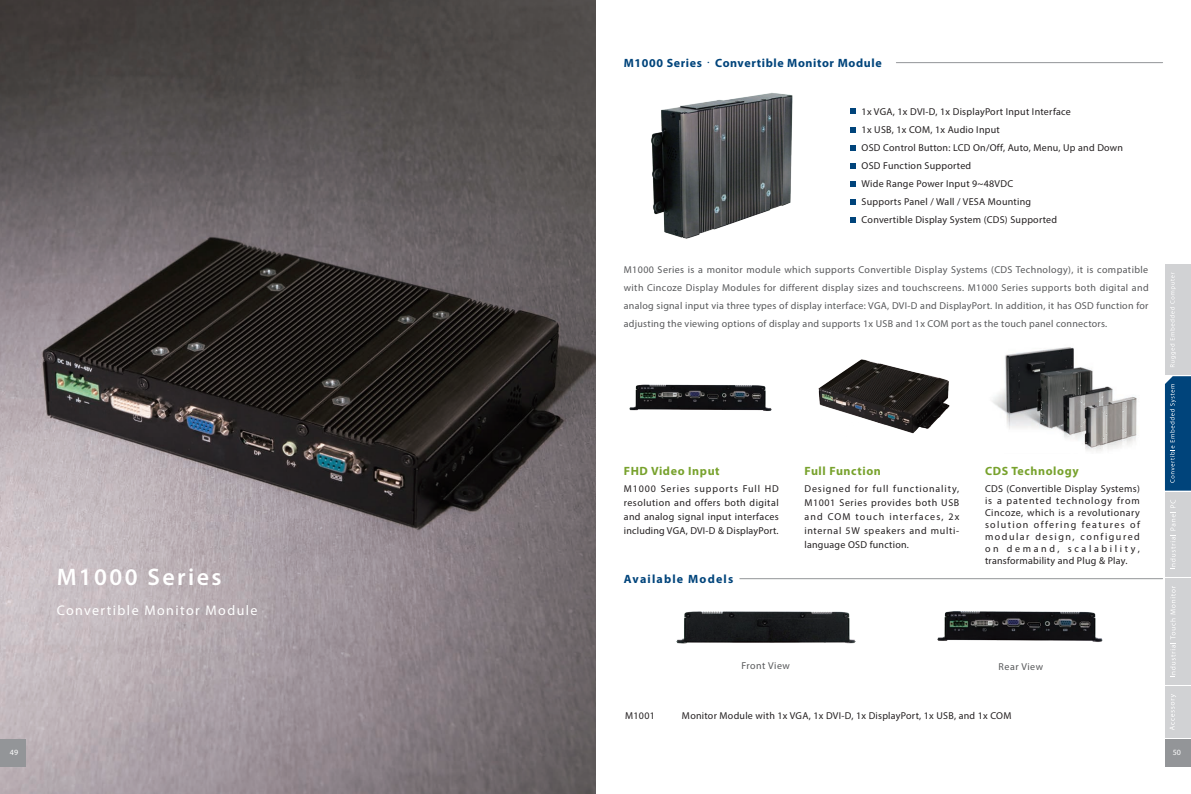
<style>
.page{position:relative;width:1191px;height:794px;background:#fff}
.page>*{position:absolute;margin:0;border:0;box-sizing:border-box;transform-origin:0 0}
.t1{font:600 24px "Myriad Pro";letter-spacing:.1em;color:#fff}
.t2{font:14px "Myriad Pro";letter-spacing:.1em;color:#fff}
.t3{font:700 12px "Myriad Pro";letter-spacing:.05em;color:#78a22d}
.t4{font:700 12px "Myriad Pro";letter-spacing:.05em;color:#00447b}
.t5{font:700 12px "Myriad Pro";letter-spacing:.1em;color:#00447b}
.t6{font:10px/14px "Myriad Pro";letter-spacing:.025em;color:#231f20;text-align:justify}
.t7{font:10px/18px "Myriad Pro";letter-spacing:.025em;color:#57585a;text-align:justify}
.t8{font:10px "Myriad Pro";letter-spacing:.045em;color:#57585a}
.t9{font:10px "Myriad Pro";letter-spacing:.05em;color:#57585a}
.t10{font:8px "Myriad Pro";color:#fff}
.s1{font-family:"Adobe Ming Std";font-weight:300}
</style>
<div class="page">
<img style="left:0;top:0;width:595px;height:794px">
<img style="left:651px;top:93px;width:142px;height:146px">
<hr style="left:896px;top:62px;width:266px;height:1px;background:#939598">
<hr style="left:740px;top:578px;width:422px;height:1px;background:#939598">
<svg style="left:850px;top:109px;width:6px;height:5px"></svg>
<svg style="left:850px;top:217px;width:6px;height:6px"></svg>
<svg style="left:850px;top:199px;width:6px;height:6px"></svg>
<svg style="left:850px;top:127px;width:6px;height:5px"></svg>
<svg style="left:850px;top:145px;width:6px;height:5px"></svg>
<svg style="left:850px;top:163px;width:6px;height:6px"></svg>
<svg style="left:850px;top:181px;width:6px;height:6px"></svg>
<img style="left:629px;top:384px;width:143px;height:27px">
<img style="left:818px;top:359px;width:132px;height:75px">
<img style="left:992px;top:347px;width:145px;height:105px">
<img style="left:937px;top:611px;width:166px;height:31px">
<img style="left:676px;top:611px;width:179px;height:33px">
<div style="left:1165px;top:265px;width:26px;height:110px;background:#d1d2d4"></div>
<div style="left:1165px;top:492px;width:26px;height:85px;background:#d1d2d4"></div>
<div style="left:1165px;top:578px;width:26px;height:107px;background:#d1d2d4"></div>
<div style="left:1165px;top:686px;width:26px;height:52px;background:#d1d2d4"></div>
<div style="left:1165px;top:739px;width:26px;height:27px;background:#939598"></div>
<svg style="left:1165px;top:376px;width:26px;height:114px;background:#0c4d81"></svg>
<svg style="left:1170px;top:272px;width:5px;height:95px"></svg>
<svg style="left:1170px;top:694px;width:6px;height:36px"></svg>
<svg style="left:1170px;top:586px;width:5px;height:91px"></svg>
<svg style="left:1170px;top:500px;width:5px;height:69px"></svg>
<div style="left:0;top:739px;width:26px;height:27px;background:#939598"></div>
<p class="t4" style="left:624px;top:55px;width:259px">M1000 Series<span class="s1">．</span>Convertible Monitor Module</p>
<p class="t6" style="left:861px;top:103px;width:263px;line-height:18px;text-align:left">1x VGA, 1x DVI-D, 1x DisplayPort Input Interface<br>1x USB, 1x COM, 1x Audio Input<br>OSD Control Button: LCD On/Off, Auto, Menu, Up and Down OSD Function Supported<br>Wide Range Power Input 9~48VDC<br>Supports Panel / Wall / VESA Mounting<br>Convertible Display System (CDS) Supported</p>
<p class="t7" style="left:624px;top:260px;width:526px">M1000 Series is a monitor module which supports Convertible Display Systems (CDS Technology), it is compatible with Cincoze Display Modules for different display sizes and touchscreens. M1000 Series supports both digital and analog signal input via three types of display interface: VGA, DVI-D and DisplayPort. In addition, it has OSD function for adjusting the viewing options of display and supports 1x USB and 1x COM port as the touch panel connectors.</p>
<h1 class="t1" style="left:57px;top:562px;width:166px">M1000 Series</h1>
<h2 class="t2" style="left:57px;top:601px;width:202px">Convertible Monitor Module</h2>
<p class="t3" style="left:624px;top:463px;width:97px">FHD Video Input</p>
<p class="t6" style="left:624px;top:481px;width:156px">M1000 Series supports Full HD resolution and offers both digital and analog signal input interfaces including VGA, DVI-D &amp; DisplayPort.</p>
<p class="t5" style="left:624px;top:571px;width:111px">Available Models</p>
<p class="t3" style="left:804px;top:463px;width:78px">Full Function</p>
<p class="t6" style="left:804px;top:481px;width:156px">Designed for full functionality, M1001 Series provides both USB and COM touch interfaces, 2x internal 5W speakers and multi&shy;language OSD function.</p>
<p class="t3" style="left:985px;top:463px;width:95px">CDS Technology</p>
<p class="t6" style="left:985px;top:482px;width:156px;line-height:12px">CDS (Convertible Display Systems) is a patented technology from Cincoze, which is a revolutionary solution offering features of modular design, configured on demand, scalability, transformability and Plug &amp; Play.</p>
<p class="t8" style="left:741px;top:660px;width:50px">Front View</p>
<p class="t9" style="left:998px;top:661px;width:46px">Rear View</p>
<p class="t6" style="left:625px;top:709px;width:31px">M1001</p>
<p class="t6" style="left:682px;top:709px;width:331px">Monitor Module with 1x VGA, 1x DVI-D, 1x DisplayPort, 1x USB, and 1x COM</p>
<p class="t10" style="left:10px;top:747px;width:10px">49</p>
<p class="t10" style="left:1172px;top:747px;width:10px">50</p>
</div>
